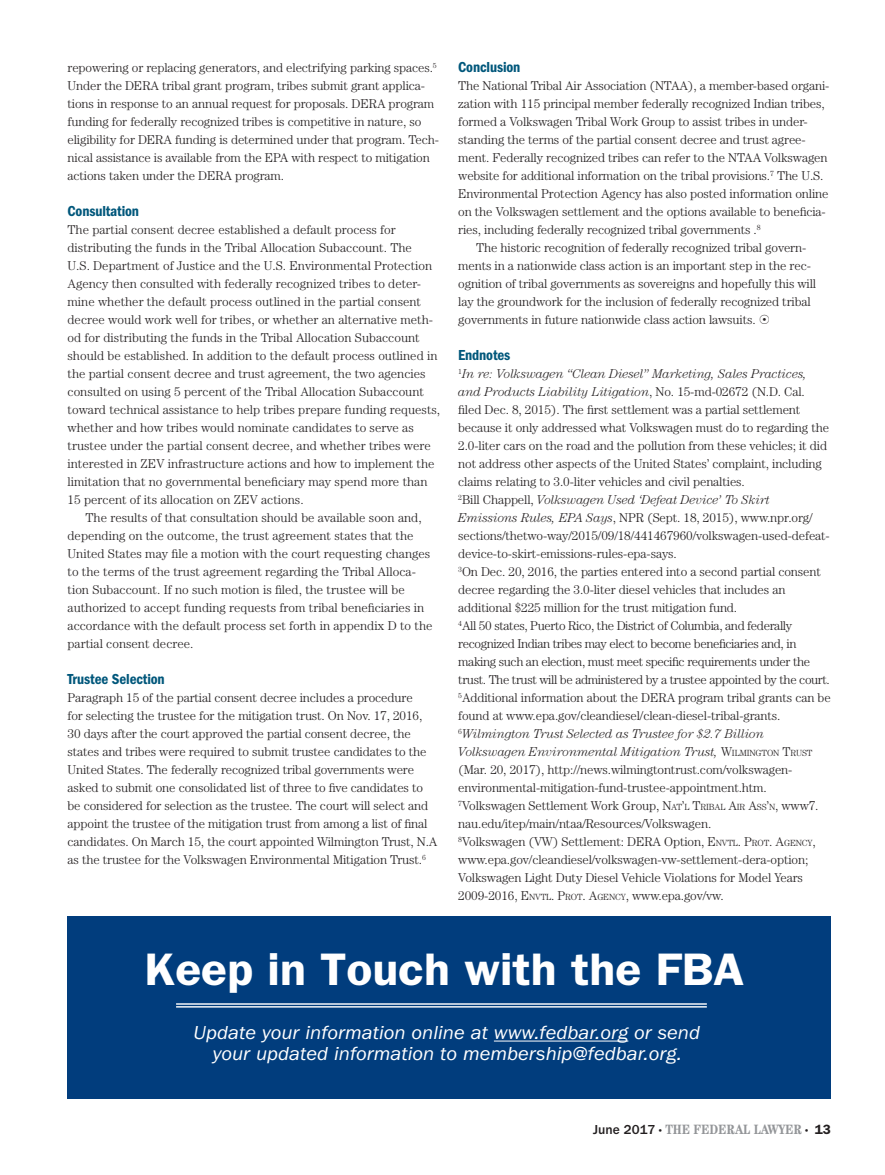
<style>
.page{position:relative;width:885px;height:1175px;background:#fff}
.page>*{position:absolute;margin:0;border:0;box-sizing:border-box;transform-origin:0 0}
.t1{font:600 45.75px "Franklin Gothic";color:#fff;scale:1.05 1}
.t2{font:italic 19.5px "Franklin Gothic";color:#fff;scale:1.05 1}
.Subhead{font:600 condensed 15px "Franklin Gothic";letter-spacing:-.01em;color:#00577b}
.t3{font:700 condensed 13.5px "Century";color:#939598}
.Body_Copy_No_Indent{font:300 12.75px/18px "Century";letter-spacing:-.01em;color:#231f20}
.Endnote{font:300 12.75px/18px "Century";letter-spacing:-.01em;color:#231f20}
.Body_Copy{font:300 12.75px/18px "Century";letter-spacing:-.01em;color:#231f20}
.Endnote-2{font:300 12.75px/18px "Century";letter-spacing:-.03em;color:#231f20}
.s1{font-style:italic}
.s2{font-style:inherit}
.s3{font-size:8.85px}
.s4{font-family:"ITC Franklin Gothic Std";font-weight:500;font-stretch:normal;color:#231f20}
.s5{font-weight:300;font-size:7.5px;color:#231f20}
.s6{font-family:"Franklin Gothic";font-weight:600;font-stretch:normal;color:#231f20}
</style>
<div class="page">
<div style="left:68px;top:916px;width:762px;height:182px;background:#013d7d"></div>
<hr style="left:493px;top:1040px;width:135px;height:1px;background:#fff">
<hr style="left:176px;top:1003px;width:530px;height:1px;background:#fff">
<hr style="left:176px;top:1006px;width:530px;height:1px;background:#fff">
<p class="Body_Copy" style="left:68px;top:58px;width:373px">repowering or replacing generators, and electrifying parking spaces.<sup>5<br></sup>Under the DERA tribal grant program, tribes submit grant applica&shy;tions in response to an annual request for proposals. DERA program funding for federally recognized tribes is competitive in nature, so eligibility for DERA funding is determined under that program. Tech&shy;nical assistance is available from the EPA with respect to mitigation actions taken under the DERA program.</p>
<p class="Subhead" style="left:68px;top:202px;width:73px">Consultation</p>
<p class="Body_Copy_No_Indent" style="left:68px;top:220px;width:374px">The partial consent decree established a default process for distributing the funds in the Tribal Allocation Subaccount. The<br>U.S. Department of Justice and the U.S. Environmental Protection Agency then consulted with federally recognized tribes to deter&shy;mine whether the default process outlined in the partial consent decree would work well for tribes, or whether an alternative meth&shy;od for distributing the funds in the Tribal Allocation Subaccount should be established. In addition to the default process outlined in the partial consent decree and trust agreement, the two agencies consulted on using 5 percent of the Tribal Allocation Subaccount toward technical assistance to help tribes prepare funding requests, whether and how tribes would nominate candidates to serve as trustee under the partial consent decree, and whether tribes were interested in ZEV infrastructure actions and how to implement the limitation that no governmental beneficiary may spend more than 15 percent of its allocation on ZEV actions.</p>
<p class="Body_Copy" style="left:68px;top:508px;width:366px;text-indent:18px">The results of that consultation should be available soon and, depending on the outcome, the trust agreement states that the United States may file a motion with the court requesting changes to the terms of the trust agreement regarding the Tribal Alloca&shy;tion Subaccount. If no such motion is filed, the trustee will be authorized to accept funding requests from tribal beneficiaries in accordance with the default process set forth in appendix D to the partial consent decree.</p>
<p class="Subhead" style="left:68px;top:670px;width:99px">Trustee Selection</p>
<p class="Body_Copy_No_Indent" style="left:68px;top:688px;width:371px">Paragraph 15 of the partial consent decree includes a procedure<br>for selecting the trustee for the mitigation trust. On Nov. 17, 2016, 30 days after the court approved the partial consent decree, the states and tribes were required to submit trustee candidates to the United States. The federally recognized tribal governments were asked to submit one consolidated list of three to five candidates to be considered for selection as the trustee. The court will select and appoint the trustee of the mitigation trust from among a list of final candidates. On March 15, the court appointed Wilmington Trust, N.A as the trustee for the Volkswagen Environmental Mitigation Trust.<sup>6</sup></p>
<p class="Subhead" style="left:458px;top:58px;width:64px">Conclusion</p>
<p class="Body_Copy_No_Indent" style="left:458px;top:76px;width:372px">The National Tribal Air Association (NTAA), a member-based organi&shy;zation with 115 principal member federally recognized Indian tribes, formed a Volkswagen Tribal Work Group to assist tribes in under&shy;standing the terms of the partial consent decree and trust agree&shy;ment. Federally recognized tribes can refer to the NTAA Volkswagen website for additional information on the tribal provisions.<sup>7</sup> The U.S.<br>Environmental Protection Agency has also posted information online on the Volkswagen settlement and the options available to beneficia&shy;ries, including federally recognized tribal governments .<sup>8</sup></p>
<p class="Body_Copy" style="left:458px;top:238px;width:359px;text-indent:18px">The historic recognition of federally recognized tribal govern&shy;ments in a nationwide class action is an important step in the rec&shy;ognition of tribal governments as sovereigns and hopefully this will lay the groundwork for the inclusion of federally recognized tribal governments in future nationwide class action lawsuits.</p>
<p class="Subhead" style="left:458px;top:346px;width:54px">Endnotes</p>
<p class="Endnote" style="left:458px;top:364px;width:372px"><sup>1</sup><span class="s1">In re: Volkswagen “Clean Diesel” Marketing, Sales Practices, and Products Liability Litigation</span>, No. 15-md-02672 (N.D. Cal. filed Dec. 8, 2015). The first settlement was a partial settlement because it only addressed what Volkswagen must do to regarding the 2.0-liter cars on the road and the pollution from these vehicles; it did not address other aspects of the United States’ complaint, including claims relating to 3.0-liter vehicles and civil penalties.</p>
<p class="Endnote" style="left:458px;top:490px;width:373px"><sup>2</sup>Bill Chappell, <span class="s1">Volkswagen Used ‘Defeat Device’ To Skirt Emissions Rules, EPA Says</span>, <span class="s2">NPR</span> (Sept. 18, 2015), www.npr.org/ sections/thetwo-way/2015/09/18/441467960/volkswagen-used-defeat&shy;device-to-skirt-emissions-rules-epa-says.</p>
<p class="Endnote" style="left:458px;top:562px;width:364px"><sup>3</sup>On Dec. 20, 2016, the parties entered into a second partial consent decree regarding the 3.0-liter diesel vehicles that includes an additional $225 million for the trust mitigation fund.</p>
<p class="Endnote-2" style="left:458px;top:616px;width:373px"><sup>4</sup>All 50 states, Puerto Rico, the District of Columbia, and federally recognized Indian tribes may elect to become beneficiaries and, in making such an election, must meet specific requirements under the trust. The trust will be administered by a trustee appointed by the court.</p>
<p class="Endnote" style="left:458px;top:688px;width:374px"><sup>5</sup>Additional information about the DERA program tribal grants can be found at www.epa.gov/cleandiesel/clean-diesel-tribal-grants.</p>
<p class="Endnote" style="left:458px;top:724px;width:355px"><sup>6</sup><span class="s1">Wilmington Trust Selected as Trustee for $2.7 Billion Volkswagen Environmental Mitigation Trust,</span> <span class="s2">W</span><span class="s3">ILMINGTON</span> <span class="s2">T</span><span class="s3">RUST </span>(Mar. 20, 2017), http://news.wilmingtontrust.com/volkswagen&shy;environmental-mitigation-fund-trustee-appointment.htm.</p>
<p class="Endnote" style="left:458px;top:796px;width:361px"><sup>7</sup>Volkswagen Settlement Work Group, <span class="s2">N</span><span class="s3">AT</span><span class="s2">’</span><span class="s3">L</span> <span class="s2">T</span><span class="s3">RIBAL</span> <span class="s2">A</span><span class="s3">IR</span> <span class="s2">A</span><span class="s3">SS</span><span class="s2">’</span><span class="s3">N</span>, www7. nau.edu/itep/main/ntaa/Resources/Volkswagen.</p>
<p class="Endnote" style="left:458px;top:832px;width:359px"><sup>8</sup>Volkswagen (VW) Settlement: DERA Option, <span class="s2">E</span><span class="s3">NVTL</span><span class="s2">. P</span><span class="s3">ROT</span><span class="s2">. A</span><span class="s3">GENCY</span>, www.epa.gov/cleandiesel/volkswagen-vw-settlement-dera-option; Volkswagen Light Duty Diesel Vehicle Violations for Model Years 2009-2016, <span class="s2">E</span><span class="s3">NVTL</span><span class="s2">. P</span><span class="s3">ROT</span><span class="s2">. A</span><span class="s3">GENCY</span>, www.epa.gov/vw.</p>
<p class="t1" style="left:144px;top:941px;width:572px">Keep in Touch with the FBA</p>
<p class="t2" style="left:193px;top:1021px;width:483px">Update your information online at www.fedbar.org or send</p>
<p class="t2" style="left:213px;top:1042px;width:448px">your updated information to membership@fedbar.org.</p>
<p class="t3" style="left:593px;top:1121px;width:239px"><span class="s4">June 2017</span> <span class="s5">•</span> THE FEDERAL LAWYER <span class="s5">•</span> <span class="s6">13</span></p>
</div>
